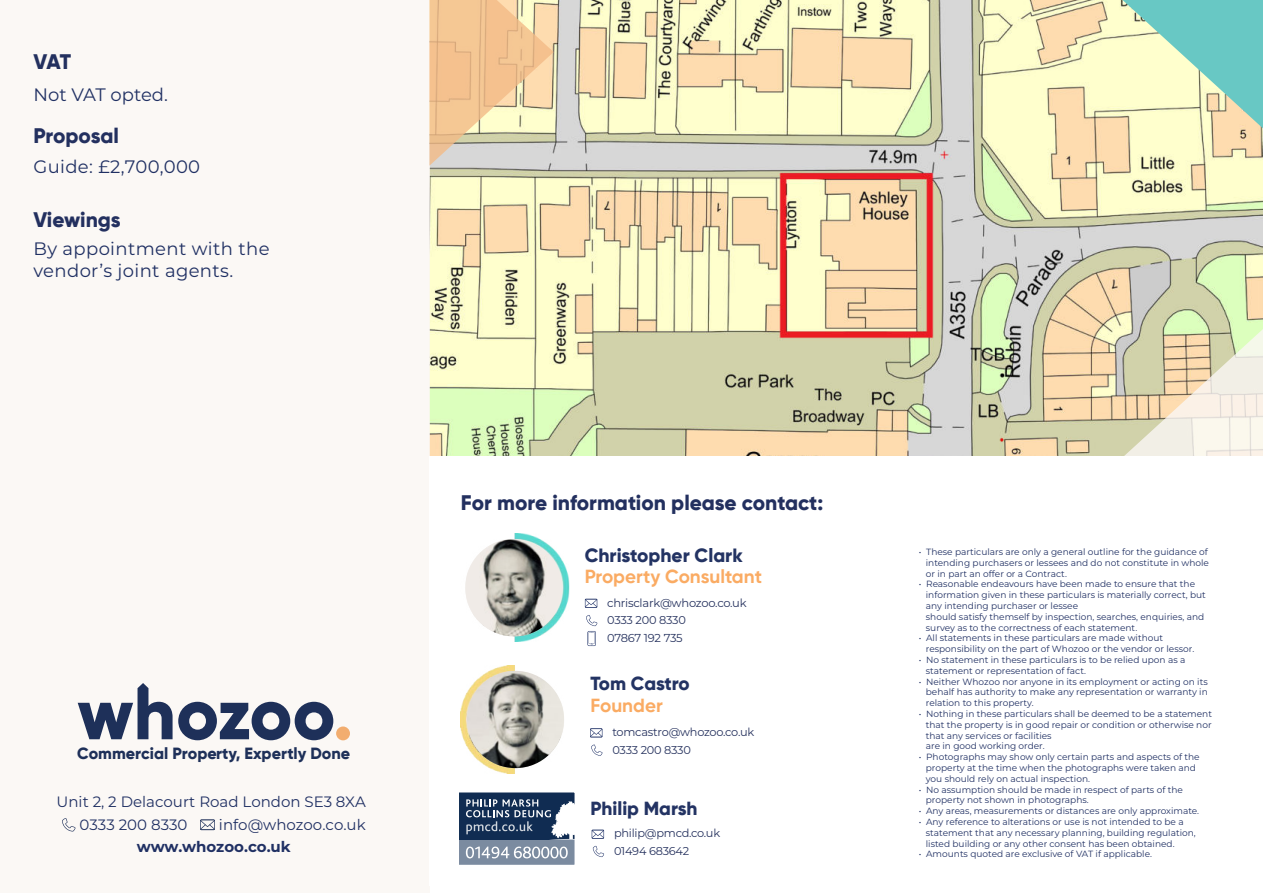
<style>
.page{position:relative;width:1263px;height:893px;background:#fff}
.page>*{position:absolute;margin:0;border:0;box-sizing:border-box;transform-origin:0 0}
.t1{font:800 21px "Gilroy";color:#23305f}
.t2{font:800 19.2px "Gilroy";color:#233363}
.t3{font:700 18.9px "Gilroy";color:#faab63}
.t4{font:800 18.9px "Gilroy";color:#233363}
.t5{font:18px/21.6px "Montserrat";letter-spacing:.02em;color:#203063}
.t6{font:18px "Montserrat";color:#203063}
.t7{font:800 16.2px "Gilroy";color:#1e3059}
.t8{font:15px "Montserrat";color:#203063}
.t9{font:700 15px "Montserrat";color:#203063}
.t10{font:11.55px "Montserrat";letter-spacing:-.025em;color:#26325e}
.t11{font:11.4px/17.7px "Montserrat";letter-spacing:-.02em;color:#26325e}
.t12{font:9px/10.8px "Montserrat";color:#203063}
</style>
<div class="page">
<img style="left:429px;top:0;width:834px;height:456px">
<div style="left:0;top:0;width:429px;height:893px;background:#fbf7f3"></div>
<svg style="left:1116px;top:329px;width:147px;height:127px;background:#e5ddc4"></svg>
<svg style="left:429px;top:0;width:125px;height:166px;background:#eccca3"></svg>
<svg style="left:1122px;top:0;width:141px;height:128px;background:#afddc4"></svg>
<svg style="left:78px;top:683px;width:255px;height:57px"></svg>
<div style="left:336px;top:726px;width:14px;height:14px;background:#f2ad6f;border-radius:50%"></div>
<svg style="left:200px;top:819px;width:15px;height:11px"></svg>
<svg style="left:62px;top:818px;width:14px;height:13px"></svg>
<svg style="left:590px;top:728px;width:12px;height:9px"></svg>
<svg style="left:591px;top:745px;width:11px;height:11px"></svg>
<img style="left:461px;top:665px;width:103px;height:109px">
<img style="left:467px;top:671px;width:97px;height:97px;border-radius:49px">
<svg style="left:585px;top:599px;width:12px;height:9px"></svg>
<img style="left:514px;top:534px;width:55px;height:108px">
<img style="left:465px;top:539px;width:99px;height:99px">
<svg style="left:586px;top:615px;width:11px;height:31px"></svg>
<svg style="left:592px;top:830px;width:12px;height:9px"></svg>
<svg style="left:593px;top:846px;width:11px;height:11px"></svg>
<svg style="left:461px;top:795px;width:111px;height:68px;background:#5f728b"></svg>
<div style="left:458px;top:792px;width:117px;height:74px;border:2px solid #fff"></div>
<h1 class="t1" style="left:33px;top:52px;width:39px">VAT</h1>
<h3 class="t6" style="left:33px;top:86px;width:136px">Not VAT opted.</h3>
<h1 class="t1" style="left:33px;top:126px;width:87px">Proposal</h1>
<h3 class="t5" style="left:33px;top:157px;width:168px">Guide: £2,700,000</h3>
<h1 class="t1" style="left:33px;top:210px;width:89px">Viewings</h1>
<h3 class="t5" style="left:33px;top:239px;width:238px">By appointment with the vendor’s joint agents.</h3>
<h3 class="t7" style="left:77px;top:746px;width:275px">Commercial Property, Expertly Done</h3>
<h3 class="t8" style="left:57px;top:794px;width:311px">Unit 2, 2 Delacourt Road London SE3 8XA</h3>
<h3 class="t9" style="left:137px;top:838px;width:155px">www.whozoo.co.uk</h3>
<h3 class="t8" style="left:80px;top:817px;width:109px">0333 200 8330</h3>
<h3 class="t8" style="left:219px;top:817px;width:148px">info@whozoo.co.uk</h3>
<h1 class="t1" style="left:461px;top:493px;width:364px">For more information please contact:</h1>
<h2 class="t2" style="left:585px;top:546px;width:159px">Christopher Clark</h2>
<h3 class="t3" style="left:585px;top:565px;width:179px">Property Consultant</h3>
<p class="t10" style="left:607px;top:597px;width:141px">chrisclark@whozoo.co.uk</p>
<p class="t11" style="left:607px;top:612px;width:80px">0333 200 8330</p>
<p class="t10" style="left:607px;top:632px;width:77px">07867 192 735</p>
<h3 class="t4" style="left:590px;top:675px;width:101px">Tom Castro</h3>
<h3 class="t3" style="left:590px;top:697px;width:74px">Founder</h3>
<p class="t11" style="left:612px;top:723px;width:143px">tomcastro@whozoo.co.uk<br>0333 200 8330</p>
<h3 class="t4" style="left:590px;top:800px;width:109px">Philip Marsh</h3>
<p class="t11" style="left:614px;top:825px;width:108px">philip@pmcd.co.uk<br>01494 683642</p>
<p class="t12" style="left:926px;top:547px;width:285px;text-indent:-7px">• These particulars are only a general outline for the guidance of intending purchasers or lessees and do not constitute in whole or in part an offer or a Contract.</p>
<p class="t12" style="left:926px;top:579px;width:281px;text-indent:-7px">• Reasonable endeavours have been made to ensure that the information given in these particulars is materially correct, but any intending purchaser or lessee<br>should satisfy themself by inspection, searches, enquiries, and survey as to the correctness of each statement.</p>
<p class="t12" style="left:926px;top:633px;width:270px;text-indent:-7px">• All statements in these particulars are made without responsibility on the part of Whozoo or the vendor or lessor.</p>
<p class="t12" style="left:926px;top:655px;width:261px;text-indent:-7px">• No statement in these particulars is to be relied upon as a statement or representation of fact.</p>
<p class="t12" style="left:926px;top:676px;width:283px;text-align:justify;text-indent:-7px">• Neither Whozoo nor anyone in its employment or acting on its behalf has authority to make any representation or warranty in relation to this property.</p>
<p class="t12" style="left:926px;top:709px;width:288px;text-indent:-7px">• Nothing in these particulars shall be deemed to be a statement that the property is in good repair or condition or otherwise nor that any services or facilities<br>are in good working order.</p>
<p class="t12" style="left:926px;top:752px;width:275px;text-indent:-7px">• Photographs may show only certain parts and aspects of the property at the time when the photographs were taken and you should rely on actual inspection.</p>
<p class="t12" style="left:926px;top:784px;width:259px;text-indent:-7px">• No assumption should be made in respect of parts of the property not shown in photographs.</p>
<p class="t12" style="left:919px;top:806px;width:282px">• Any areas, measurements or distances are only approximate.</p>
<p class="t12" style="left:926px;top:817px;width:271px;text-indent:-7px">• Any reference to alterations or use is not intended to be a statement that any necessary planning, building regulation, listed building or any other consent has been obtained.</p>
<p class="t12" style="left:919px;top:849px;width:235px">• Amounts quoted are exclusive of VAT if applicable.</p>
</div>
